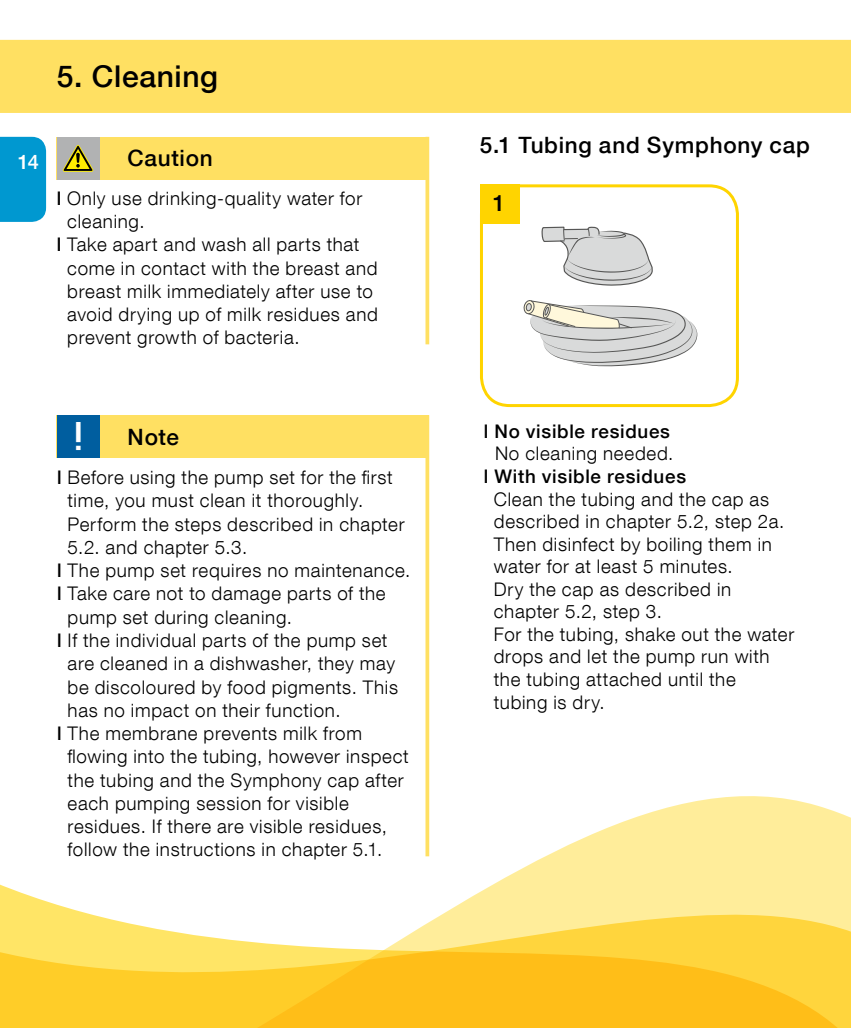
<style>
.page{position:relative;width:851px;height:1028px;background:#fff}
.page>*{position:absolute;margin:0;border:0;box-sizing:border-box;transform-origin:0 0}
.t1{font:500 39px "Helvetica Neue LT Com";color:#fff}
.t2{font:500 30px "Helvetica Neue LT Com";letter-spacing:.02em;color:#000}
.t3{font:500 22.5px "Helvetica Neue LT Com";letter-spacing:.03em;color:#000}
.t4{font:500 20px "Helvetica Neue LT Com";color:#fff}
.t5{font:300 18.75px/22.5px "Helvetica Neue LT Com";letter-spacing:.035em;color:#000}
.t6{font:500 18.75px "Helvetica Neue LT Com";letter-spacing:.04em;color:#000}
.s1{font-weight:500}
</style>
<div class="page">
<div style="left:0;top:40px;width:850px;height:73px;background:#ffe062"></div>
<svg style="left:0;top:800px;width:850px;height:228px"></svg>
<div style="left:0;top:137px;width:46px;height:85px;background:#0098d0"></div>
<div style="left:57px;top:137px;width:372px;height:42px;background:#ffe062"></div>
<svg style="left:425px;top:179px;width:4px;height:165px"></svg>
<div style="left:57px;top:137px;width:42px;height:42px;background:#b1b2b3"></div>
<svg style="left:63px;top:145px;width:30px;height:27px"></svg>
<div style="left:57px;top:415px;width:372px;height:42px;background:#ffe062"></div>
<svg style="left:425px;top:457px;width:4px;height:399px;fill:#ffe062"></svg>
<div style="left:57px;top:415px;width:43px;height:42px;background:#005e9f"></div>
<div style="left:480px;top:184px;width:258px;height:223px;border:3px solid #ffd400;border-radius:28px"></div>
<svg style="left:523px;top:300px;width:175px;height:66px"></svg>
<svg style="left:541px;top:226px;width:112px;height:60px"></svg>
<div style="left:480px;top:184px;width:39px;height:40px;background:#ffd400"></div>
<h2 class="t2" style="left:57px;top:58px;width:163px">5. Cleaning</h2>
<p class="t4" style="left:18px;top:150px;width:23px">14</p>
<p class="t3" style="left:128px;top:145px;width:87px">Caution</p>
<p class="t5" style="left:57px;top:186px;width:307px"><span class="s1">l</span> Only use drinking-quality water for</p>
<p class="t5" style="left:67px;top:210px;width:79px">cleaning.</p>
<p class="t5" style="left:57px;top:233px;width:304px"><span class="s1">l</span> Take apart and wash all parts that</p>
<p class="t5" style="left:67px;top:256px;width:312px">come in contact with the breast and</p>
<p class="t5" style="left:67px;top:279px;width:307px">breast milk immediately after use to</p>
<p class="t5" style="left:67px;top:303px;width:312px">avoid drying up of milk residues and</p>
<p class="t5" style="left:67px;top:326px;width:234px">prevent growth of bacteria.</p>
<p class="t3" style="left:480px;top:131px;width:331px">5.1 Tubing and Symphony cap</p>
<p class="t3" style="left:492px;top:189px;width:14px">1</p>
<h1 class="t1" style="left:83px;top:460px;width:11px;rotate:-180deg">i</h1>
<p class="t5" style="left:57px;top:466px;width:337px"><span class="s1">l</span> Before using the pump set for the first</p>
<p class="t5" style="left:68px;top:489px;width:297px">time, you must clean it thoroughly.</p>
<p class="t5" style="left:68px;top:512px;width:338px">Perform the steps described in chapter</p>
<p class="t5" style="left:68px;top:535px;width:181px">5.2. and chapter 5.3.</p>
<p class="t5" style="left:57px;top:559px;width:355px"><span class="s1">l</span> The pump set requires no maintenance.</p>
<p class="t5" style="left:57px;top:582px;width:330px"><span class="s1">l</span> Take care not to damage parts of the</p>
<p class="t5" style="left:68px;top:605px;width:226px">pump set during cleaning.</p>
<p class="t5" style="left:57px;top:628px;width:332px"><span class="s1">l</span> If the individual parts of the pump set</p>
<p class="t5" style="left:68px;top:652px;width:329px">are cleaned in a dishwasher, they may</p>
<p class="t5" style="left:68px;top:675px;width:332px">be discoloured by food pigments. This</p>
<p class="t5" style="left:68px;top:698px;width:274px">has no impact on their function.</p>
<p class="t5" style="left:57px;top:721px;width:306px"><span class="s1">l</span> The membrane prevents milk from</p>
<p class="t5" style="left:68px;top:745px;width:343px">flowing into the tubing, however inspect</p>
<p class="t5" style="left:68px;top:768px;width:338px">the tubing and the Symphony cap after</p>
<p class="t5" style="left:68px;top:791px;width:283px">each pumping session for visible</p>
<p class="t5" style="left:68px;top:814px;width:321px">residues. If there are visible residues,</p>
<p class="t5" style="left:68px;top:838px;width:316px">follow the instructions in chapter 5.1.</p>
<p class="t3" style="left:128px;top:423px;width:53px">Note</p>
<p class="t6" style="left:484px;top:420px;width:188px">l No visible residues</p>
<p class="t5" style="left:495px;top:442px;width:180px">No cleaning needed.</p>
<p class="t6" style="left:484px;top:465px;width:204px">l With visible residues</p>
<p class="t5" style="left:493px;top:487px;width:302px">Clean the tubing and the cap as described in chapter 5.2, step 2a.<br>Then disinfect by boiling them in water for at least 5 minutes.<br>Dry the cap as described in chapter 5.2, step 3.<br>For the tubing, shake out the water drops and let the pump run with the tubing attached until the<br>tubing is dry.</p>
</div>
